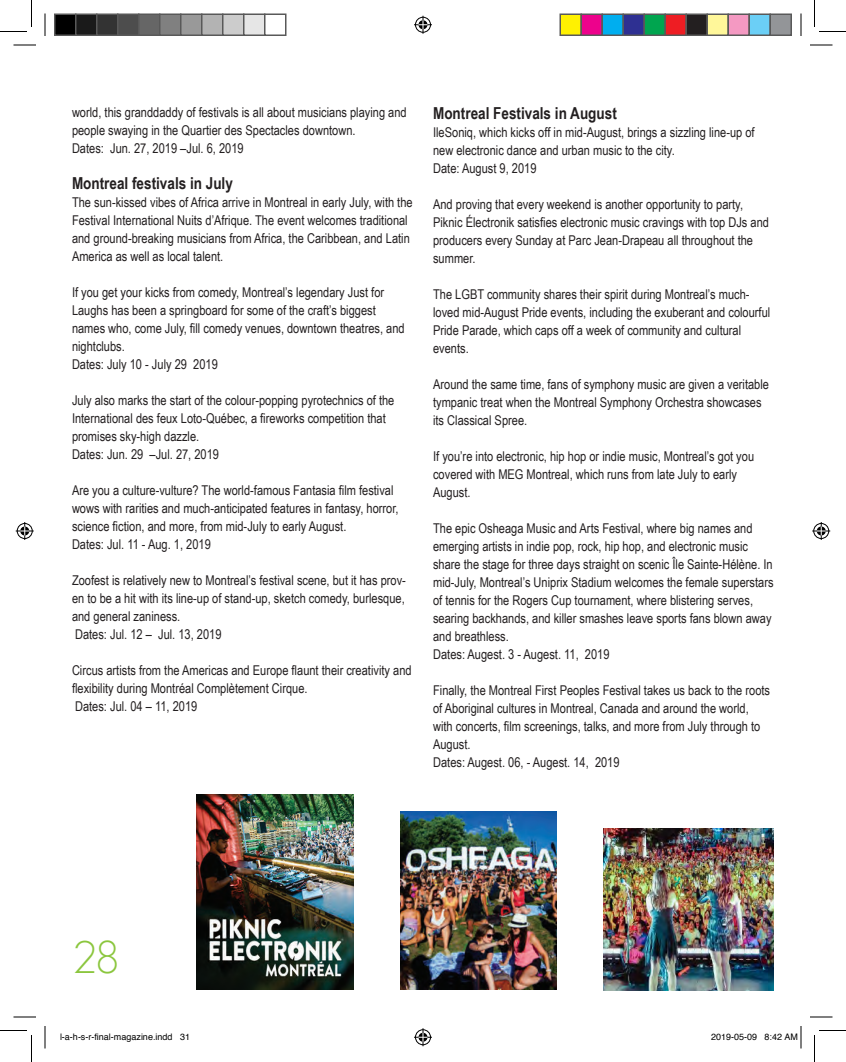
<style>
.page{position:relative;width:846px;height:1062px;background:#fff}
.page>*{position:absolute;margin:0;border:0;box-sizing:border-box;transform-origin:0 0}
.t1{font:300 45px "Geosans";color:#8bc63e}
.body{font:700 16.5px "Arial Narrow";color:#231f20}
.body-2{font:13.5px/18px "Arial Narrow";color:#231f20}
.t2{font:9px "Helvetica";color:#000}
</style>
<div class="page">
<img style="left:197px;top:794px;width:156px;height:196px">
<img style="left:400px;top:811px;width:156px;height:178px">
<img style="left:604px;top:828px;width:170px;height:163px">
<svg style="left:14px;top:45px;width:22px;height:1px"></svg>
<svg style="left:810px;top:45px;width:22px;height:1px"></svg>
<svg style="left:14px;top:1017px;width:22px;height:1px"></svg>
<svg style="left:810px;top:1017px;width:22px;height:1px"></svg>
<svg style="left:45px;top:14px;width:1px;height:22px"></svg>
<svg style="left:45px;top:1026px;width:1px;height:22px"></svg>
<svg style="left:801px;top:14px;width:1px;height:22px"></svg>
<svg style="left:0;top:0;width:32px;height:32px"></svg>
<svg style="left:0;top:1030px;width:32px;height:32px"></svg>
<svg style="left:814px;top:0;width:32px;height:32px"></svg>
<svg style="left:814px;top:1030px;width:32px;height:32px"></svg>
<svg style="left:414px;top:16px;width:18px;height:18px"></svg>
<svg style="left:414px;top:1028px;width:18px;height:18px"></svg>
<svg style="left:16px;top:522px;width:18px;height:18px"></svg>
<svg style="left:812px;top:522px;width:18px;height:18px"></svg>
<div style="left:55px;top:14px;width:21px;height:21px;background:#000"></div>
<div style="left:54px;top:14px;width:22px;height:22px;border:2px solid #595959"></div>
<div style="left:76px;top:14px;width:21px;height:21px;background:#1a1a1a"></div>
<div style="left:75px;top:14px;width:23px;height:22px;border:2px solid #595959"></div>
<div style="left:97px;top:14px;width:21px;height:21px;background:#333"></div>
<div style="left:96px;top:14px;width:22px;height:22px;border:2px solid #595959"></div>
<div style="left:118px;top:14px;width:21px;height:21px;background:#4d4d4d"></div>
<div style="left:117px;top:14px;width:23px;height:22px;border:2px solid #595959"></div>
<div style="left:139px;top:14px;width:21px;height:21px;background:#666"></div>
<div style="left:138px;top:14px;width:22px;height:22px;border:2px solid #595959"></div>
<div style="left:160px;top:14px;width:21px;height:21px;background:#808080"></div>
<div style="left:159px;top:14px;width:23px;height:22px;border:2px solid #595959"></div>
<div style="left:181px;top:14px;width:21px;height:21px;background:#999"></div>
<div style="left:180px;top:14px;width:22px;height:22px;border:2px solid #595959"></div>
<div style="left:202px;top:14px;width:21px;height:21px;background:#b3b3b3"></div>
<div style="left:201px;top:14px;width:23px;height:22px;border:2px solid #595959"></div>
<div style="left:223px;top:14px;width:21px;height:21px;background:#ccc"></div>
<div style="left:222px;top:14px;width:22px;height:22px;border:2px solid #595959"></div>
<div style="left:244px;top:14px;width:21px;height:21px;background:#e6e6e6"></div>
<div style="left:243px;top:14px;width:23px;height:22px;border:2px solid #595959"></div>
<div style="left:264px;top:14px;width:22px;height:22px;border:2px solid #595959"></div>
<div style="left:560px;top:14px;width:21px;height:21px;background:#fff101"></div>
<div style="left:560px;top:14px;width:22px;height:22px;border:2px solid #595959"></div>
<div style="left:581px;top:14px;width:21px;height:21px;background:#ed028c"></div>
<div style="left:580px;top:14px;width:23px;height:22px;border:2px solid #595959"></div>
<div style="left:602px;top:14px;width:21px;height:21px;background:#00aeef"></div>
<div style="left:602px;top:14px;width:22px;height:22px;border:2px solid #595959"></div>
<div style="left:623px;top:14px;width:21px;height:21px;background:#2e3092"></div>
<div style="left:622px;top:14px;width:23px;height:22px;border:2px solid #595959"></div>
<div style="left:644px;top:14px;width:21px;height:21px;background:#00a54f"></div>
<div style="left:644px;top:14px;width:22px;height:22px;border:2px solid #595959"></div>
<div style="left:665px;top:14px;width:21px;height:21px;background:#ee1d23"></div>
<div style="left:664px;top:14px;width:23px;height:22px;border:2px solid #595959"></div>
<div style="left:686px;top:14px;width:21px;height:21px;background:#231f20"></div>
<div style="left:686px;top:14px;width:22px;height:22px;border:2px solid #595959"></div>
<div style="left:707px;top:14px;width:21px;height:21px;background:#fff79a"></div>
<div style="left:706px;top:14px;width:23px;height:22px;border:2px solid #595959"></div>
<div style="left:728px;top:14px;width:21px;height:21px;background:#f499c2"></div>
<div style="left:728px;top:14px;width:22px;height:22px;border:2px solid #595959"></div>
<div style="left:749px;top:14px;width:21px;height:21px;background:#6bcff6"></div>
<div style="left:748px;top:14px;width:23px;height:22px;border:2px solid #595959"></div>
<div style="left:770px;top:14px;width:21px;height:21px;background:#939598"></div>
<div style="left:770px;top:14px;width:22px;height:22px;border:2px solid #595959"></div>
<svg style="left:800px;top:1026px;width:2px;height:22px"></svg>
<p class="body-2" style="left:72px;top:103px;width:336px">world, this granddaddy of festivals is all about musicians playing and people swaying in the Quartier des Spectacles downtown.</p>
<p class="body-2" style="left:72px;top:139px;width:173px">Dates: Jun. 27, 2019 –Jul. 6, 2019</p>
<p class="body" style="left:72px;top:171px;width:162px">Montreal festivals in July</p>
<p class="body-2" style="left:72px;top:193px;width:342px">The sun-kissed vibes of Africa arrive in Montreal in early July, with the Festival International Nuits d’Afrique. The event welcomes traditional and ground-breaking musicians from Africa, the Caribbean, and Latin America as well as local talent.</p>
<p class="body-2" style="left:72px;top:283px;width:334px">If you get your kicks from comedy, Montreal’s legendary Just for Laughs has been a springboard for some of the craft’s biggest names who, come July, fill comedy venues, downtown theatres, and nightclubs.</p>
<p class="body-2" style="left:72px;top:355px;width:147px">Dates: July 10 - July 29 2019</p>
<p class="body-2" style="left:72px;top:391px;width:324px">July also marks the start of the colour-popping pyrotechnics of the<br>International des feux Loto-Québec, a fireworks competition that promises sky-high dazzle.</p>
<p class="body-2" style="left:72px;top:445px;width:149px">Dates: Jun. 29 –Jul. 27, 2019</p>
<p class="body-2" style="left:72px;top:481px;width:328px">Are you a culture-vulture? The world-famous Fantasia film festival wows with rarities and much-anticipated features in fantasy, horror, science fiction, and more, from mid-July to early August.</p>
<p class="body-2" style="left:72px;top:535px;width:140px">Dates: Jul. 11 - Aug. 1, 2019</p>
<p class="body-2" style="left:72px;top:571px;width:335px;text-align:justify">Zoofest is relatively new to Montreal’s festival scene, but it has prov&shy;en to be a hit with its line-up of stand-up, sketch comedy, burlesque, and general zaniness.</p>
<p class="body-2" style="left:75px;top:625px;width:148px">Dates: Jul. 12 – Jul. 13, 2019</p>
<p class="body-2" style="left:72px;top:661px;width:341px">Circus artists from the Americas and Europe flaunt their creativity and flexibility during Montréal Complètement Cirque.</p>
<p class="body-2" style="left:75px;top:697px;width:124px">Dates: Jul. 04 – 11, 2019</p>
<p class="body" style="left:433px;top:101px;width:185px">Montreal Festivals in August</p>
<p class="body-2" style="left:433px;top:123px;width:323px">IleSoniq, which kicks off in mid-August, brings a sizzling line-up of new electronic dance and urban music to the city.</p>
<p class="body-2" style="left:433px;top:159px;width:105px">Date: August 9, 2019</p>
<p class="body-2" style="left:433px;top:195px;width:337px">And proving that every weekend is another opportunity to party, Piknic Électronik satisfies electronic music cravings with top DJs and producers every Sunday at Parc Jean-Drapeau all throughout the summer.</p>
<p class="body-2" style="left:433px;top:285px;width:339px">The LGBT community shares their spirit during Montreal’s much&shy;loved mid-August Pride events, including the exuberant and colourful Pride Parade, which caps off a week of community and cultural events.</p>
<p class="body-2" style="left:433px;top:375px;width:337px">Around the same time, fans of symphony music are given a veritable tympanic treat when the Montreal Symphony Orchestra showcases its Classical Spree.</p>
<p class="body-2" style="left:433px;top:447px;width:323px">If you’re into electronic, hip hop or indie music, Montreal’s got you covered with MEG Montreal, which runs from late July to early<br>August.</p>
<p class="body-2" style="left:433px;top:519px;width:342px">The epic Osheaga Music and Arts Festival, where big names and emerging artists in indie pop, rock, hip hop, and electronic music share the stage for three days straight on scenic Île Sainte-Hélène. In mid-July, Montreal’s Uniprix Stadium welcomes the female superstars of tennis for the Rogers Cup tournament, where blistering serves, searing backhands, and killer smashes leave sports fans blown away and breathless.</p>
<p class="body-2" style="left:433px;top:645px;width:178px">Dates: Augest. 3 - Augest. 11, 2019</p>
<p class="body-2" style="left:433px;top:681px;width:338px">Finally, the Montreal First Peoples Festival takes us back to the roots of Aboriginal cultures in Montreal, Canada and around the world, with concerts, film screenings, talks, and more from July through to August.</p>
<p class="body-2" style="left:433px;top:753px;width:188px">Dates: Augest. 06, - Augest. 14, 2019</p>
<p class="t1" style="left:72px;top:932px;width:49px">28</p>
<p class="t2" style="left:60px;top:1029px;width:132px">l-a-h-s-r-final-magazine.indd 31</p>
<p class="t2" style="left:711px;top:1029px;width:89px">2019-05-09 8:42 AM</p>
</div>
